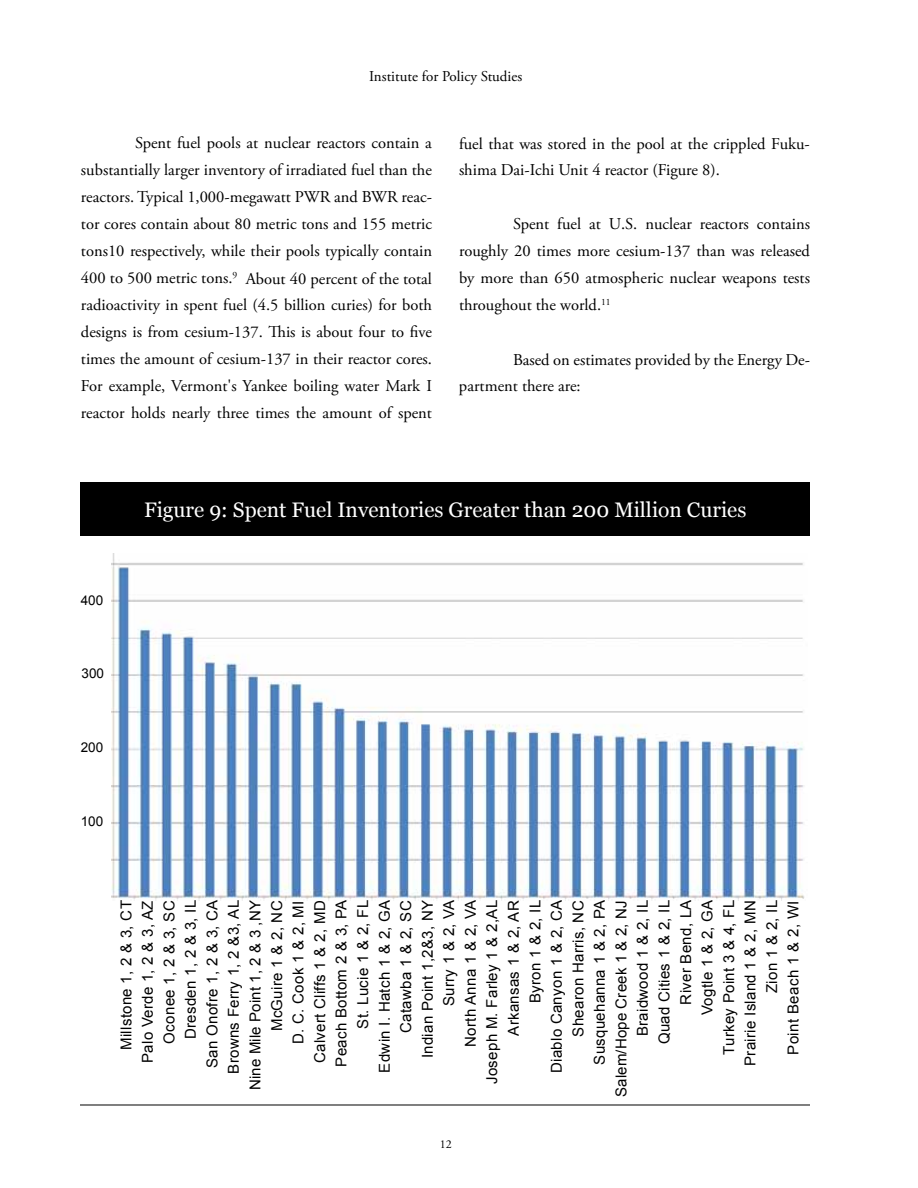
<style>
.page{position:relative;width:918px;height:1188px;background:#fff}
.page>*{position:absolute;margin:0;border:0;box-sizing:border-box;transform-origin:0 0}
.t1{font:21px "Georgia";color:#fff}
.t2{font:16.5px/27px "Adobe Garamond Pro";color:#000}
.t3{font:15px/21.6px "Arial";letter-spacing:.02em;color:#000;text-align:right}
.t4{font:15px "Adobe Garamond Pro";color:#000}
.t5{font:13.5px "Arial";color:#000}
.t6{font:12px "Adobe Garamond Pro";color:#000}
</style>
<div class="page">
<img style="left:111px;top:553px;width:693px;height:348px">
<div style="left:81px;top:482px;width:729px;height:54px;background:#000"></div>
<hr style="left:80px;top:1105px;width:730px;height:1px;background:#000">
<p class="t4" style="left:369px;top:67px;width:155px">Institute for Policy Studies</p>
<p class="t2" style="left:81px;top:130px;width:353px;text-align:justify;text-indent:54px">Spent fuel pools at nuclear reactors contain a substantially larger inventory of irradiated fuel than the reactors. Typical 1,000-megawatt PWR and BWR reac&shy;tor cores contain about 80 metric tons and 155 metric tons10 respectively, while their pools typically contain 400 to 500 metric tons.<sup>9</sup> About 40 percent of the total radioactivity in spent fuel (4.5 billion curies) for both designs is from cesium-137. This is about four to five times the amount of cesium-137 in their reactor cores.<br>For example, Vermont's Yankee boiling water Mark I reactor holds nearly three times the amount of spent</p>
<p class="t2" style="left:459px;top:130px;width:352px">fuel that was stored in the pool at the crippled Fuku&shy;shima Dai-Ichi Unit 4 reactor (Figure 8).</p>
<p class="t2" style="left:459px;top:211px;width:353px;text-align:justify;text-indent:54px">Spent fuel at U.S. nuclear reactors contains roughly 20 times more cesium-137 than was released by more than 650 atmospheric nuclear weapons tests throughout the world.<sup>11</sup></p>
<p class="t2" style="left:459px;top:346px;width:353px;text-indent:54px">Based on estimates provided by the Energy De&shy;partment there are:</p>
<p class="t1" style="left:144px;top:497px;width:604px">Figure 9: Spent Fuel Inventories Greater than 200 Million Curies</p>
<p class="t5" style="left:81px;top:591px;width:24px">400</p>
<p class="t5" style="left:82px;top:665px;width:24px">300</p>
<p class="t5" style="left:81px;top:739px;width:24px">200</p>
<p class="t5" style="left:81px;top:813px;width:24px">100</p>
<p class="t3" style="left:115px;top:1097px;width:199px;rotate:-90deg">Millstone 1, 2 &amp; 3, CT<br>Palo Verde 1, 2 &amp; 3, AZ<br>Oconee 1, 2 &amp; 3, SC<br>Dresden 1, 2 &amp; 3, IL<br>San Onofre 1, 2 &amp; 3, CA<br>Browns Ferry 1, 2 &amp;3, AL<br>Nine Mile Point 1, 2 &amp; 3 ,NY<br>McGuire 1 &amp; 2, NC<br>D. C. Cook 1 &amp; 2, MI<br>Calvert Cliffs 1 &amp; 2, MD<br>Peach Bottom 2 &amp; 3, PA<br>St. Lucie 1 &amp; 2, FL<br>Edwin I. Hatch 1 &amp; 2, GA<br>Catawba 1 &amp; 2, SC<br>Indian Point 1,2&amp;3, NY<br>Surry 1 &amp; 2, VA<br>North Anna 1 &amp; 2, VA<br>Joseph M. Farley 1 &amp; 2,AL<br>Arkansas 1 &amp; 2, AR<br>Byron 1 &amp; 2, IL<br>Diablo Canyon 1 &amp; 2, CA<br>Shearon Harris, NC<br>Susquehanna 1 &amp; 2, PA<br>Salem/Hope Creek 1 &amp; 2, NJ<br>Braidwood 1 &amp; 2, IL<br>Quad Cities 1 &amp; 2, IL<br>River Bend, LA<br>Vogtle 1 &amp; 2, GA<br>Turkey Point 3 &amp; 4, FL<br>Prairie Island 1 &amp; 2, MN<br>Zion 1 &amp; 2, IL<br>Point Beach 1 &amp; 2, WI</p>
<p class="t6" style="left:440px;top:1136px;width:14px">12</p>
</div>
